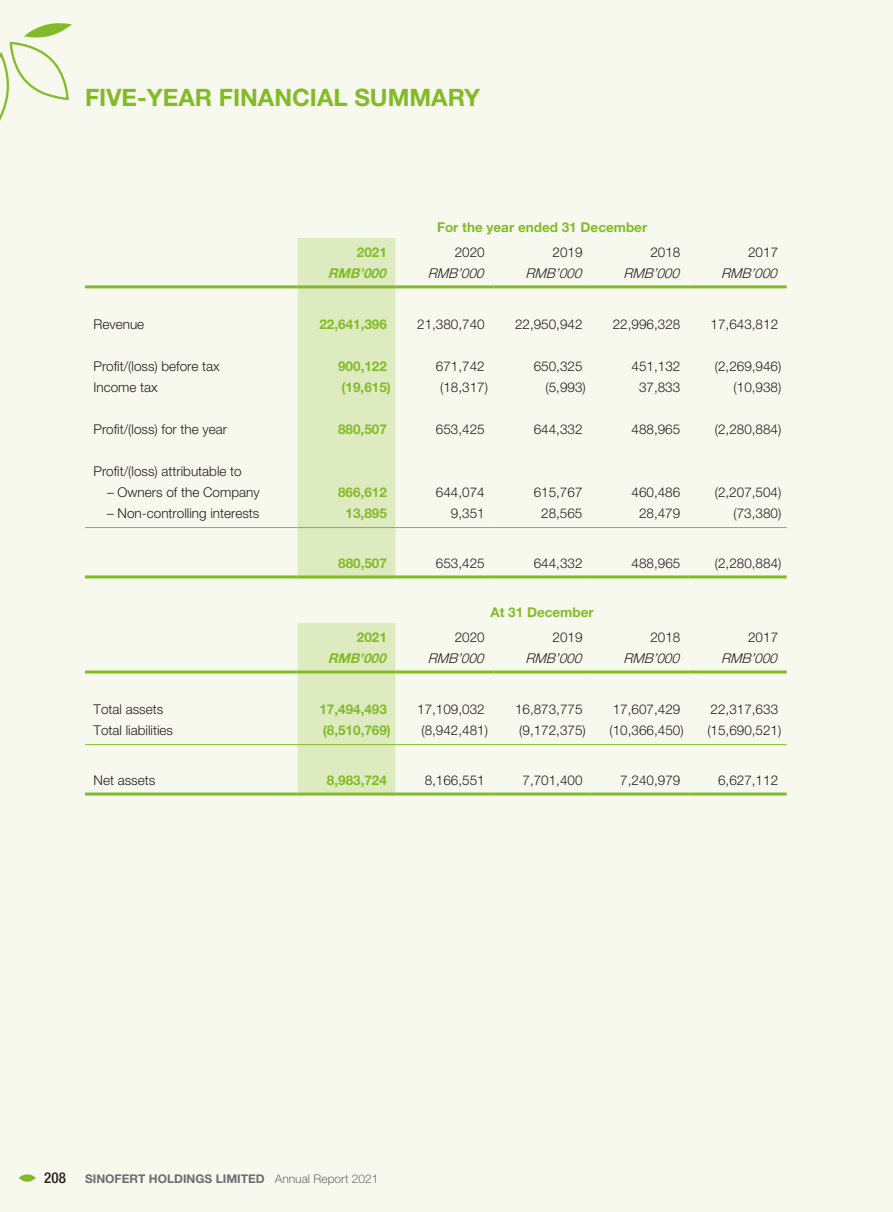
<style>
.page{position:relative;width:893px;height:1212px;background:#fff}
.page>*{position:absolute;margin:0;border:0;box-sizing:border-box;transform-origin:0 0}
.t1{font:700 24px "Helvetica Neue LT Std";color:#82bb27}
.t2{font:500 condensed 15px "Helvetica Neue LT Std";color:#231f20}
.t3{font:300 13.5px "Helvetica Neue LT Std";color:#231f20}
.t4{font:700 13.5px "Helvetica Neue LT Std";color:#82bb27}
.t5{font:italic 300 13.5px "Helvetica Neue LT Std";color:#231f20}
.t6{font:italic 700 13.5px "Helvetica Neue LT Std";color:#82bb27}
.t7{font:700 12px "Helvetica Neue LT Std";color:#6c6d70}
.s1{font-weight:300}
</style>
<div class="page">
<div style="left:0;top:0;width:892px;height:1212px;background:#f8f9ee"></div>
<svg style="left:19px;top:1174px;width:17px;height:8px"></svg>
<svg style="left:0;top:23px;width:72px;height:98px"></svg>
<svg style="left:892px;top:0;width:1px;height:45px"></svg>
<div style="left:298px;top:238px;width:97px;height:337px;background:#deeac0"></div>
<hr style="left:85px;top:285px;width:213px;height:3px;background:#82bb27">
<hr style="left:298px;top:285px;width:97px;height:3px;background:#82bb27">
<hr style="left:395px;top:285px;width:98px;height:3px;background:#82bb27">
<hr style="left:493px;top:285px;width:98px;height:3px;background:#82bb27">
<hr style="left:591px;top:285px;width:98px;height:3px;background:#82bb27">
<hr style="left:689px;top:285px;width:98px;height:3px;background:#82bb27">
<hr style="left:85px;top:527px;width:213px;height:1px;background:#82bb27">
<hr style="left:298px;top:527px;width:97px;height:1px;background:#82bb27">
<hr style="left:395px;top:527px;width:98px;height:1px;background:#82bb27">
<hr style="left:493px;top:527px;width:98px;height:1px;background:#82bb27">
<hr style="left:591px;top:527px;width:98px;height:1px;background:#82bb27">
<hr style="left:689px;top:527px;width:98px;height:1px;background:#82bb27">
<hr style="left:85px;top:575px;width:213px;height:3px;background:#82bb27">
<hr style="left:298px;top:575px;width:97px;height:3px;background:#82bb27">
<hr style="left:395px;top:575px;width:98px;height:3px;background:#82bb27">
<hr style="left:493px;top:575px;width:98px;height:3px;background:#82bb27">
<hr style="left:591px;top:575px;width:98px;height:3px;background:#82bb27">
<hr style="left:689px;top:575px;width:98px;height:3px;background:#82bb27">
<div style="left:298px;top:623px;width:97px;height:169px;background:#deeac0"></div>
<hr style="left:85px;top:670px;width:213px;height:3px;background:#82bb27">
<hr style="left:298px;top:670px;width:97px;height:3px;background:#82bb27">
<hr style="left:395px;top:670px;width:98px;height:3px;background:#82bb27">
<hr style="left:493px;top:670px;width:98px;height:3px;background:#82bb27">
<hr style="left:591px;top:670px;width:98px;height:3px;background:#82bb27">
<hr style="left:689px;top:670px;width:98px;height:3px;background:#82bb27">
<hr style="left:85px;top:744px;width:213px;height:1px;background:#82bb27">
<hr style="left:298px;top:744px;width:97px;height:1px;background:#82bb27">
<hr style="left:395px;top:744px;width:98px;height:1px;background:#82bb27">
<hr style="left:493px;top:744px;width:98px;height:1px;background:#82bb27">
<hr style="left:591px;top:744px;width:98px;height:1px;background:#82bb27">
<hr style="left:689px;top:744px;width:98px;height:1px;background:#82bb27">
<hr style="left:85px;top:792px;width:213px;height:3px;background:#82bb27">
<hr style="left:298px;top:792px;width:97px;height:3px;background:#82bb27">
<hr style="left:395px;top:792px;width:98px;height:3px;background:#82bb27">
<hr style="left:493px;top:792px;width:98px;height:3px;background:#82bb27">
<hr style="left:591px;top:792px;width:98px;height:3px;background:#82bb27">
<hr style="left:689px;top:792px;width:98px;height:3px;background:#82bb27">
<h1 class="t1" style="left:85px;top:83px;width:397px">FIVE-YEAR FINANCIAL SUMMARY</h1>
<p class="t4" style="left:437px;top:219px;width:212px">For the year ended 31 December</p>
<p class="t4" style="left:357px;top:244px;width:32px">2021</p>
<p class="t3" style="left:455px;top:244px;width:32px">2020</p>
<p class="t3" style="left:552px;top:244px;width:32px">2019</p>
<p class="t3" style="left:650px;top:244px;width:32px">2018</p>
<p class="t3" style="left:748px;top:244px;width:32px">2017</p>
<p class="t6" style="left:328px;top:265px;width:64px">RMB’000</p>
<p class="t5" style="left:428px;top:265px;width:61px">RMB’000</p>
<p class="t5" style="left:526px;top:265px;width:61px">RMB’000</p>
<p class="t5" style="left:623px;top:265px;width:61px">RMB’000</p>
<p class="t5" style="left:721px;top:265px;width:61px">RMB’000</p>
<p class="t3" style="left:94px;top:316px;width:52px">Revenue</p>
<p class="t4" style="left:319px;top:315px;width:69px">22,641,396</p>
<p class="t3" style="left:417px;top:316px;width:69px">21,380,740</p>
<p class="t3" style="left:515px;top:316px;width:69px">22,950,942</p>
<p class="t3" style="left:613px;top:316px;width:69px">22,996,328</p>
<p class="t3" style="left:711px;top:316px;width:69px">17,643,812</p>
<p class="t3" style="left:94px;top:358px;width:128px">Profit/(loss) before tax</p>
<p class="t4" style="left:338px;top:357px;width:50px">900,122</p>
<p class="t3" style="left:436px;top:358px;width:50px">671,742</p>
<p class="t3" style="left:534px;top:358px;width:50px">650,325</p>
<p class="t3" style="left:632px;top:358px;width:50px">451,132</p>
<p class="t3" style="left:715px;top:358px;width:68px">(2,269,946)</p>
<p class="t3" style="left:94px;top:379px;width:66px">Income tax</p>
<p class="t4" style="left:342px;top:378px;width:51px">(19,615)</p>
<p class="t3" style="left:440px;top:379px;width:49px">(18,317)</p>
<p class="t3" style="left:545px;top:379px;width:42px">(5,993)</p>
<p class="t3" style="left:639px;top:379px;width:43px">37,833</p>
<p class="t3" style="left:734px;top:379px;width:49px">(10,938)</p>
<p class="t3" style="left:94px;top:421px;width:135px">Profit/(loss) for the year</p>
<p class="t4" style="left:338px;top:420px;width:50px">880,507</p>
<p class="t3" style="left:436px;top:421px;width:50px">653,425</p>
<p class="t3" style="left:534px;top:421px;width:50px">644,332</p>
<p class="t3" style="left:631px;top:421px;width:50px">488,965</p>
<p class="t3" style="left:715px;top:421px;width:68px">(2,280,884)</p>
<p class="t3" style="left:93px;top:463px;width:150px">Profit/(loss) attributable to</p>
<p class="t3" style="left:107px;top:484px;width:154px">– Owners of the Company</p>
<p class="t4" style="left:338px;top:483px;width:50px">866,612</p>
<p class="t3" style="left:436px;top:484px;width:50px">644,074</p>
<p class="t3" style="left:534px;top:484px;width:50px">615,767</p>
<p class="t3" style="left:631px;top:484px;width:50px">460,486</p>
<p class="t3" style="left:715px;top:484px;width:68px">(2,207,504)</p>
<p class="t3" style="left:107px;top:505px;width:154px">– Non-controlling interests</p>
<p class="t4" style="left:346px;top:504px;width:43px">13,895</p>
<p class="t3" style="left:451px;top:505px;width:35px">9,351</p>
<p class="t3" style="left:541px;top:505px;width:43px">28,565</p>
<p class="t3" style="left:639px;top:505px;width:43px">28,479</p>
<p class="t3" style="left:733px;top:505px;width:49px">(73,380)</p>
<p class="t4" style="left:338px;top:555px;width:50px">880,507</p>
<p class="t3" style="left:436px;top:555px;width:50px">653,425</p>
<p class="t3" style="left:534px;top:555px;width:50px">644,332</p>
<p class="t3" style="left:632px;top:555px;width:50px">488,965</p>
<p class="t3" style="left:715px;top:555px;width:68px">(2,280,884)</p>
<p class="t4" style="left:491px;top:604px;width:105px">At 31 December</p>
<p class="t4" style="left:357px;top:629px;width:32px">2021</p>
<p class="t3" style="left:455px;top:629px;width:32px">2020</p>
<p class="t3" style="left:552px;top:629px;width:32px">2019</p>
<p class="t3" style="left:650px;top:629px;width:32px">2018</p>
<p class="t3" style="left:748px;top:629px;width:32px">2017</p>
<p class="t6" style="left:328px;top:650px;width:64px">RMB’000</p>
<p class="t5" style="left:428px;top:650px;width:61px">RMB’000</p>
<p class="t5" style="left:526px;top:650px;width:61px">RMB’000</p>
<p class="t5" style="left:623px;top:650px;width:61px">RMB’000</p>
<p class="t5" style="left:721px;top:650px;width:61px">RMB’000</p>
<p class="t3" style="left:94px;top:701px;width:71px">Total assets</p>
<p class="t4" style="left:319px;top:701px;width:69px">17,494,493</p>
<p class="t3" style="left:417px;top:701px;width:69px">17,109,032</p>
<p class="t3" style="left:515px;top:701px;width:69px">16,873,775</p>
<p class="t3" style="left:613px;top:701px;width:69px">17,607,429</p>
<p class="t3" style="left:711px;top:701px;width:69px">22,317,633</p>
<p class="t3" style="left:94px;top:722px;width:81px">Total liabilities</p>
<p class="t4" style="left:323px;top:722px;width:70px">(8,510,769)</p>
<p class="t3" style="left:421px;top:722px;width:68px">(8,942,481)</p>
<p class="t3" style="left:519px;top:722px;width:68px">(9,172,375)</p>
<p class="t3" style="left:609px;top:722px;width:76px">(10,366,450)</p>
<p class="t3" style="left:707px;top:722px;width:76px">(15,690,521)</p>
<p class="t3" style="left:94px;top:772px;width:63px">Net assets</p>
<p class="t4" style="left:327px;top:772px;width:62px">8,983,724</p>
<p class="t3" style="left:425px;top:772px;width:62px">8,166,551</p>
<p class="t3" style="left:522px;top:772px;width:62px">7,701,400</p>
<p class="t3" style="left:620px;top:772px;width:62px">7,240,979</p>
<p class="t3" style="left:718px;top:772px;width:62px">6,627,112</p>
<p class="t2" style="left:44px;top:1169px;width:23px">208</p>
<p class="t7" style="left:85px;top:1171px;width:295px">SINOFERT HOLDINGS LIMITED <span class="s1">Annual Report 2021</span></p>
</div>
